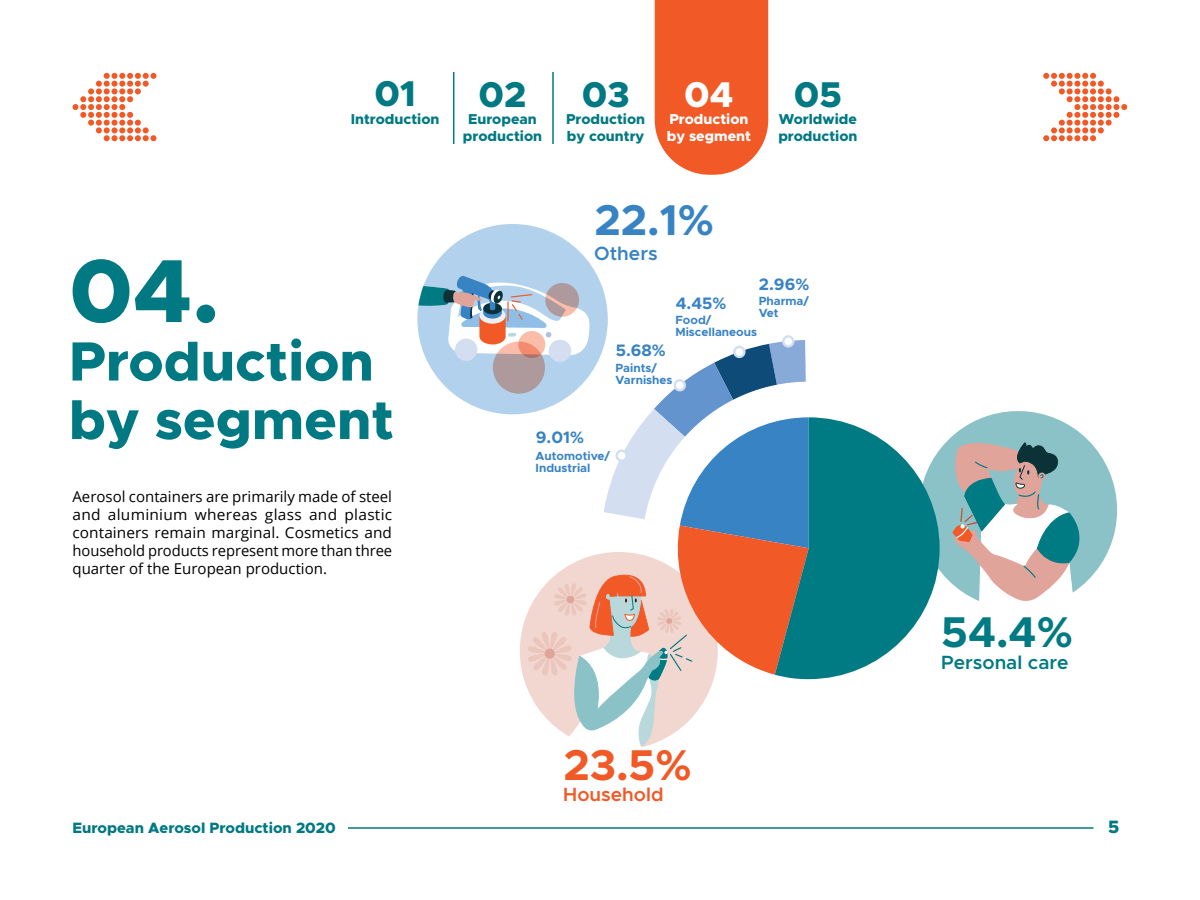
<style>
.page{position:relative;width:1200px;height:900px;background:#fff}
.page>*{position:absolute;margin:0;border:0;box-sizing:border-box;transform-origin:0 0}
.t1{font:800 90px "Metropolis";color:#007983}
.t2{font:800 55.5px/58.5px "Metropolis";color:#007983}
.t3{font:700 43.2px "Metropolis";color:#007a83}
.t4{font:700 43.2px "Metropolis";color:#f15926}
.t5{font:700 43.2px "Metropolis";color:#3883c4}
.t6{font:800 36px "Metropolis";color:#007983}
.t7{font:800 36px "Metropolis";color:#fff}
.t8{font:600 19.2px "Metropolis";color:#007a83}
.t9{font:600 19.2px "Metropolis";color:#f15926}
.t10{font:600 19.2px "Metropolis";color:#3883c4}
.t11{font:800 18px "Metropolis";color:#007983}
.t12{font:700 16.65px "Metropolis";color:#3883c4}
.t13{font:15px/18px "Open Sans";color:#000;text-align:justify}
.t14{font:800 15px "Metropolis";color:#007983}
.t15{font:800 14.4px/17.2px "Metropolis";color:#007983}
.t16{font:800 14.4px/17.2px "Metropolis";color:#fff}
.t17{font:700 11.85px/11.9px "Metropolis";color:#3883c4}
</style>
<div class="page">
<div style="left:655px;top:0;width:113px;height:175px;background:#f15a26"></div>
<div style="left:919px;top:411px;width:198px;height:198px;background:#8ac2c7;border-radius:50%"></div>
<svg style="left:949px;top:435px;width:142px;height:174px"></svg>
<svg style="left:809px;top:417px;width:131px;height:262px;fill:#007a83"></svg>
<svg style="left:417px;top:224px;width:392px;height:523px"></svg>
<svg style="left:518px;top:331px;width:27px;height:27px"></svg>
<svg style="left:493px;top:342px;width:52px;height:52px;fill:#ae9a9c"></svg>
<svg style="left:617px;top:451px;width:10px;height:10px"></svg>
<div style="left:615px;top:449px;width:13px;height:13px;border:2px solid #d3def0;border-radius:50%"></div>
<div style="left:675px;top:380px;width:10px;height:10px;background:#fff;border-radius:50%"></div>
<div style="left:674px;top:379px;width:12px;height:12px;border:2px solid #d3def0;border-radius:50%"></div>
<div style="left:734px;top:347px;width:10px;height:10px;background:#fff;border-radius:50%"></div>
<div style="left:733px;top:346px;width:13px;height:12px;border:2px solid #d3def0;border-radius:50%"></div>
<div style="left:783px;top:336px;width:10px;height:10px;background:#fff;border-radius:50%"></div>
<div style="left:782px;top:335px;width:12px;height:13px;border:2px solid #d3def0;border-radius:50%"></div>
<svg style="left:1043px;top:73px;width:84px;height:68px"></svg>
<svg style="left:73px;top:73px;width:83px;height:68px"></svg>
<hr style="left:348px;top:827px;width:746px;height:2px;background:#007983">
<hr style="left:552px;top:72px;width:2px;height:72px;background:#007983">
<hr style="left:453px;top:72px;width:1px;height:72px;background:#007983">
<h3 class="t6" style="left:374px;top:71px;width:43px">01</h3>
<p class="t15" style="left:351px;top:110px;width:90px">Introduction</p>
<h1 class="t1" style="left:69px;top:234px;width:152px">04.</h1>
<h2 class="t2" style="left:69px;top:332px;width:327px">Production by segment</h2>
<p class="t13" style="left:72px;top:487px;width:321px">Aerosol containers are primarily made of steel and aluminium whereas glass and plastic containers remain marginal. Cosmetics and household products represent more than three quarter of the European production.</p>
<h3 class="t6" style="left:479px;top:71px;width:49px">02</h3>
<p class="t15" style="left:463px;top:111px;width:81px;text-align:center">European production</p>
<h3 class="t6" style="left:582px;top:71px;width:49px">03</h3>
<p class="t15" style="left:566px;top:111px;width:81px">Production by country</p>
<h3 class="t7" style="left:684px;top:71px;width:51px">04</h3>
<p class="t16" style="left:667px;top:111px;width:86px">Production by segment</p>
<h3 class="t5" style="left:594px;top:192px;width:121px">22.1%</h3>
<p class="t10" style="left:594px;top:241px;width:65px">Others</p>
<h3 class="t6" style="left:794px;top:71px;width:50px">05</h3>
<p class="t15" style="left:778px;top:111px;width:81px">Worldwide production</p>
<p class="t12" style="left:759px;top:274px;width:52px">2.96%</p>
<p class="t17" style="left:759px;top:295px;width:52px">Pharma/<br>Vet</p>
<p class="t12" style="left:676px;top:292px;width:52px">4.45%</p>
<p class="t17" style="left:675px;top:314px;width:83px">Food/<br>Miscellaneous</p>
<p class="t12" style="left:616px;top:339px;width:52px">5.68%</p>
<p class="t17" style="left:615px;top:362px;width:59px">Paints/<br>Varnishes</p>
<p class="t12" style="left:536px;top:427px;width:50px">9.01%</p>
<p class="t17" style="left:536px;top:450px;width:76px">Automotive/<br>Industrial</p>
<h3 class="t4" style="left:563px;top:738px;width:130px">23.5%</h3>
<p class="t9" style="left:563px;top:783px;width:102px">Household</p>
<h3 class="t3" style="left:941px;top:605px;width:133px">54.4%</h3>
<p class="t8" style="left:941px;top:650px;width:129px">Personal care</p>
<p class="t14" style="left:72px;top:818px;width:265px">European Aerosol Production 2020</p>
<p class="t11" style="left:1108px;top:816px;width:13px">5</p>
</div>
